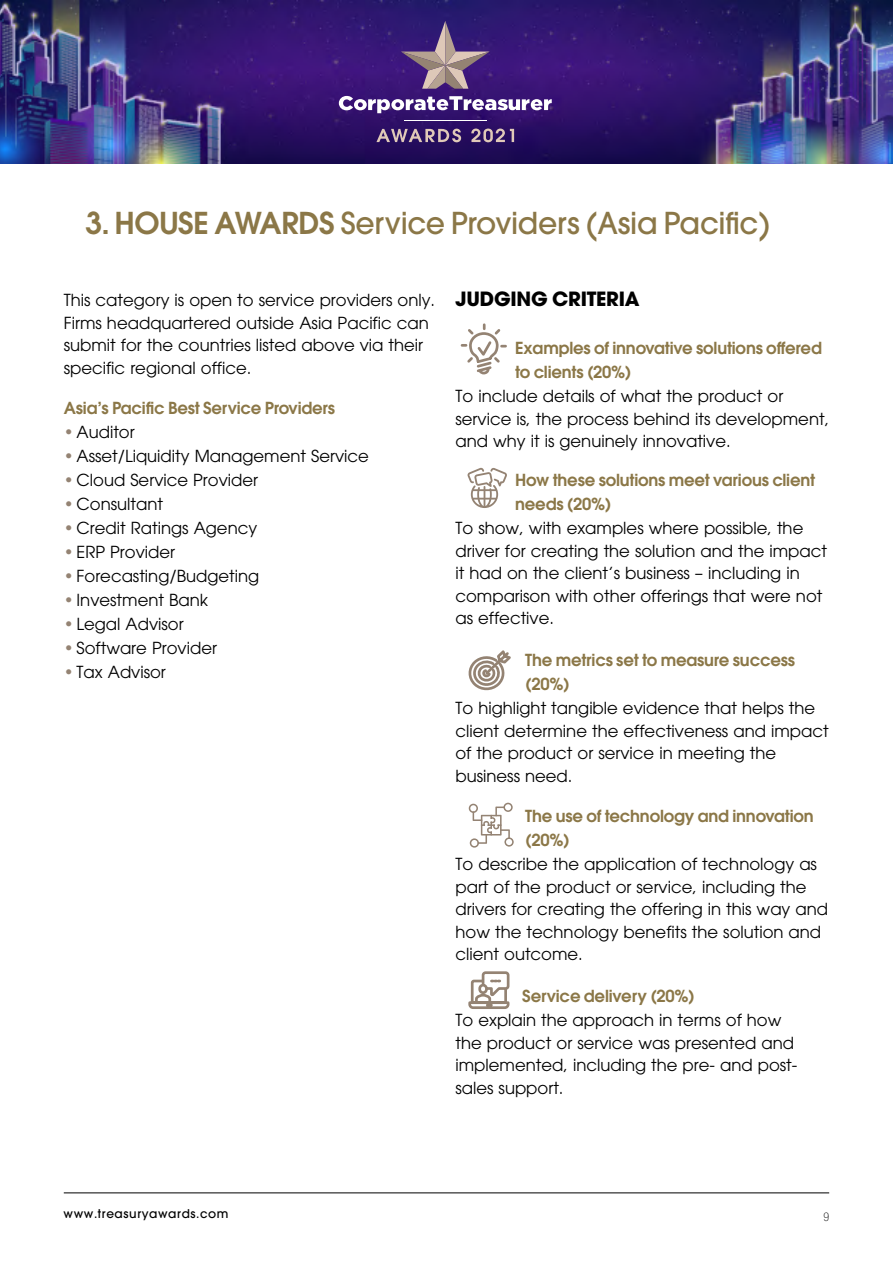
<style>
.page{position:relative;width:893px;height:1263px;background:#fff}
.page>*{position:absolute;margin:0;border:0;box-sizing:border-box;transform-origin:0 0}
.t1{font:500 30px "Avant Garde";letter-spacing:-.01em;color:#8b7747}
.t2{font:700 19.5px "Avant Garde";letter-spacing:-.01em;color:#000}
.t3{font:16.5px/22.5px "Avant Garde";color:#000}
.t4{font:600 16.5px/24px "Avant Garde";letter-spacing:-.01em;color:#8b7747}
.t5{font:500 12px "Avant Garde";letter-spacing:.05em;color:#000}
.t6{font:100 condensed 12px "Helvetica Neue";color:#000}
.s1{font-weight:600}
.s2{color:#948373}
</style>
<div class="page">
<img style="left:0;top:0;width:893px;height:164px">
<svg style="left:339px;top:96px;width:213px;height:17px"></svg>
<hr style="left:404px;top:120px;width:82px;height:1px;background:#fff">
<svg style="left:401px;top:21px;width:89px;height:68px;background:#634982"></svg>
<svg style="left:376px;top:129px;width:85px;height:13px"></svg>
<svg style="left:471px;top:129px;width:43px;height:13px"></svg>
<svg style="left:460px;top:323px;width:47px;height:52px"></svg>
<svg style="left:467px;top:467px;width:40px;height:41px"></svg>
<svg style="left:469px;top:803px;width:45px;height:45px"></svg>
<svg style="left:468px;top:650px;width:43px;height:41px"></svg>
<svg style="left:468px;top:971px;width:42px;height:38px"></svg>
<hr style="left:64px;top:1192px;width:765px;height:1px;background:#000">
<h1 class="t1" style="left:85px;top:205px;width:687px"><span class="s1">3. HOUSE AWARDS</span> Service Providers (Asia Pacific)</h1>
<p class="t3" style="left:64px;top:289px;width:373px">This category is open to service providers only.<br>Firms headquartered outside Asia Pacific can submit for the countries listed above via their specific regional office.</p>
<p class="t4" style="left:64px;top:396px;width:273px">Asia’s Pacific Best Service Providers</p>
<p class="t3" style="left:64px;top:421px;width:72px"><span class="s2">•</span> Auditor</p>
<p class="t3" style="left:64px;top:445px;width:307px"><span class="s2">•</span> Asset/Liquidity Management Service</p>
<p class="t3" style="left:64px;top:469px;width:196px"><span class="s2">•</span> Cloud Service Provider</p>
<p class="t3" style="left:64px;top:493px;width:101px"><span class="s2">•</span> Consultant</p>
<p class="t3" style="left:64px;top:517px;width:195px"><span class="s2">•</span> Credit Ratings Agency</p>
<p class="t3" style="left:64px;top:541px;width:113px"><span class="s2">•</span> ERP Provider</p>
<p class="t3" style="left:64px;top:565px;width:197px"><span class="s2">•</span> Forecasting/Budgeting</p>
<p class="t3" style="left:64px;top:589px;width:146px"><span class="s2">•</span> Investment Bank</p>
<p class="t3" style="left:64px;top:613px;width:121px"><span class="s2">•</span> Legal Advisor</p>
<p class="t3" style="left:64px;top:637px;width:155px"><span class="s2">•</span> Software Provider</p>
<p class="t3" style="left:64px;top:661px;width:104px"><span class="s2">•</span> Tax Advisor</p>
<p class="t2" style="left:455px;top:286px;width:186px">JUDGING CRITERIA</p>
<p class="t4" style="left:515px;top:336px;width:308px">Examples of innovative solutions offered to clients (20%)</p>
<p class="t3" style="left:455px;top:385px;width:375px">To include details of what the product or service is, the process behind its development, and why it is genuinely innovative.</p>
<p class="t4" style="left:515px;top:468px;width:301px">How these solutions meet various client needs (20%)</p>
<p class="t3" style="left:455px;top:517px;width:373px">To show, with examples where possible, the driver for creating the solution and the impact it had on the client’s business – including in comparison with other offerings that were not as effective.</p>
<p class="t4" style="left:525px;top:648px;width:271px">The metrics set to measure success (20%)</p>
<p class="t3" style="left:455px;top:697px;width:375px">To highlight tangible evidence that helps the client determine the effectiveness and impact of the product or service in meeting the business need.</p>
<p class="t4" style="left:525px;top:804px;width:290px">The use of technology and innovation (20%)</p>
<p class="t3" style="left:455px;top:853px;width:374px">To describe the application of technology as part of the product or service, including the drivers for creating the offering in this way and how the technology benefits the solution and client outcome.</p>
<p class="t4" style="left:522px;top:984px;width:174px">Service delivery (20%)</p>
<p class="t3" style="left:455px;top:1009px;width:343px">To explain the approach in terms of how the product or service was presented and implemented, including the pre- and post&shy;sales support.</p>
<p class="t5" style="left:64px;top:1206px;width:166px">www.treasuryawards.com</p>
<p class="t6" style="left:823px;top:1210px;width:7px">9</p>
</div>
